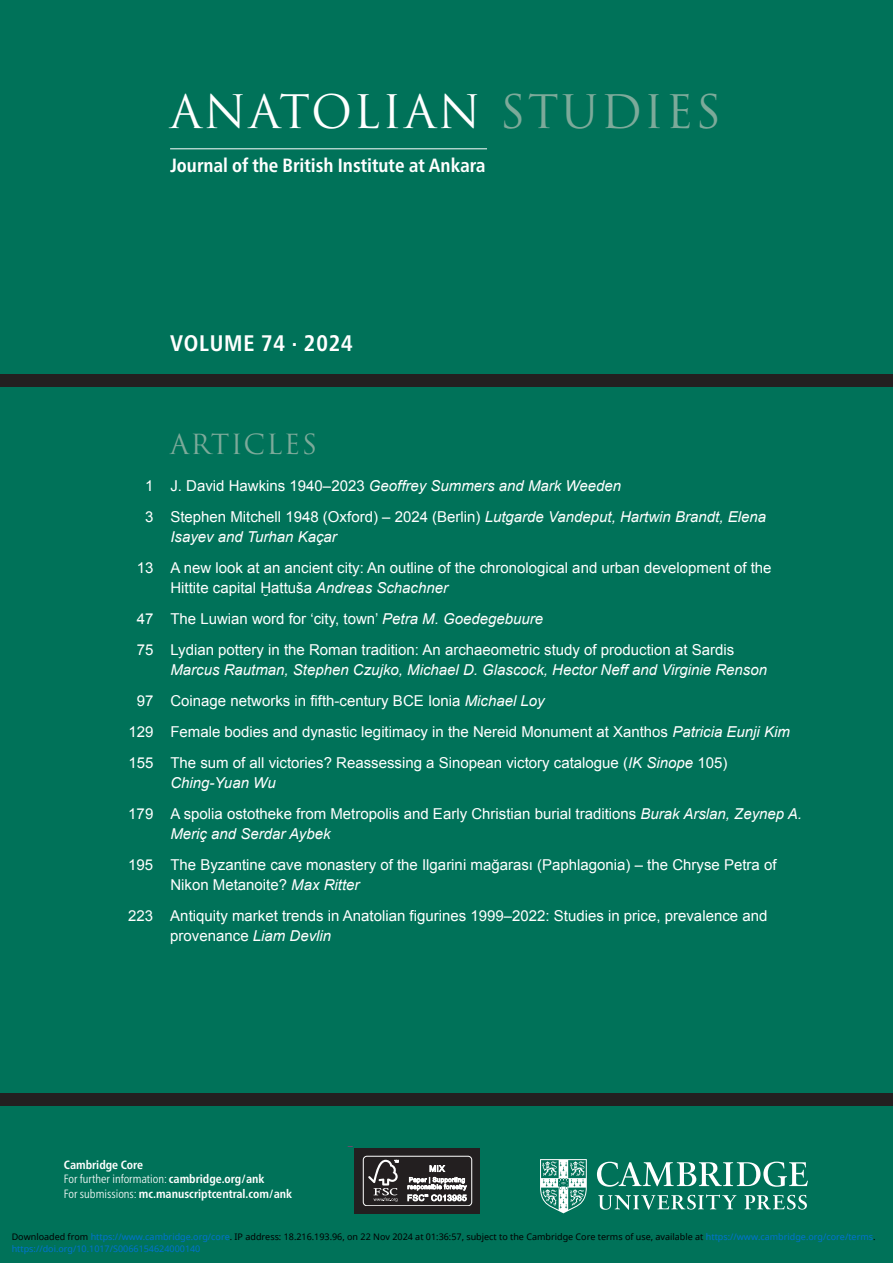
<style>
.page{position:relative;width:893px;height:1263px;background:#007259}
.page>*{position:absolute;margin:0;border:0;box-sizing:border-box;transform-origin:0 0}
.t1{font:45px "Trajan Pro";color:#fff}
.t2{font:27px "Trajan Pro";color:#7daa9a}
.t3{font:700 condensed 22.5px "Frutiger Neue LTW1 G";letter-spacing:.04em;color:#fff}
.t4{font:700 condensed 19.2px "Frutiger Neue LTW1 G";color:#fff}
.t5{font:15px/30.9px "Arial";color:#fff}
.t6{font:italic 15px "Arial";color:#fff}
.t7{font:700 condensed 12px/14.4px "Frutiger Neue LTW1 G";color:#fff}
.t8{font:9px "Noto Sans";color:#000}
.t9{font:9px "Noto Sans";color:#0172cf}
.s1{color:#7daa9a}
.s2{font-style:italic}
.s3{font-weight:300}
.s4{color:#0172cf}
</style>
<div class="page">
<div style="left:0;top:374px;width:893px;height:13px;background:#231f20"></div>
<div style="left:0;top:1093px;width:893px;height:13px;background:#231f20"></div>
<hr style="left:170px;top:148px;width:317px;height:1px;background:#fff">
<div style="left:355px;top:1148px;width:125px;height:65px;background:#231f20"></div>
<div style="left:363px;top:1156px;width:109px;height:50px;border:1px solid #fff;border-radius:4px"></div>
<svg style="left:368px;top:1159px;width:31px;height:43px"></svg>
<svg style="left:407px;top:1165px;width:60px;height:36px"></svg>
<svg style="left:597px;top:1161px;width:211px;height:49px"></svg>
<svg style="left:540px;top:1159px;width:47px;height:54px"></svg>
<h1 class="t1" style="left:170px;top:84px;width:553px">ANATOLIAN <span class="s1">STUDIES</span></h1>
<p class="t4" style="left:170px;top:154px;width:317px">Journal of the British Institute at Ankara</p>
<h3 class="t3" style="left:170px;top:330px;width:184px">VOLUME 74 . 2024</h3>
<h2 class="t2" style="left:170px;top:427px;width:149px">ARTICLES</h2>
<p class="t5" style="left:145px;top:470px;width:622px">1 J. David Hawkins 1940–2023 <span class="s2">Geoffrey Summers and Mark Weeden<br></span>3 Stephen Mitchell 1948 (Oxford) – 2024 (Berlin) <span class="s2">Lutgarde Vandeput, Hartwin Brandt, Elena</span></p>
<p class="t6" style="left:170px;top:527px;width:168px">Isayev and Turhan Kaçar</p>
<p class="t5" style="left:170px;top:557px;width:603px;line-height:20.2px;text-indent:-34px">13 A new look at an ancient city: An outline of the chronological and urban development of the<br>Hittite capital Ḫattuša <span class="s2">Andreas Schachner</span></p>
<p class="t5" style="left:137px;top:603px;width:599px">47 The Luwian word for ‘city, town’ <span class="s2">Petra M. Goedegebuure<br></span>75 Lydian pottery in the Roman tradition: An archaeometric study of production at Sardis</p>
<p class="t6" style="left:170px;top:660px;width:598px">Marcus Rautman, Stephen Czujko, Michael D. Glascock, Hector Neff and Virginie Renson</p>
<p class="t5" style="left:137px;top:685px;width:410px">97 Coinage networks in fifth-century BCE Ionia <span class="s2">Michael Loy</span></p>
<p class="t5" style="left:128px;top:716px;width:663px">129 Female bodies and dynastic legitimacy in the Nereid Monument at Xanthos <span class="s2">Patricia Eunji Kim</span></p>
<p class="t5" style="left:128px;top:747px;width:600px">155 The sum of all victories? Reassessing a Sinopean victory catalogue (<span class="s2">IK Sinope</span> 105)</p>
<p class="t5" style="left:128px;top:767px;width:675px;text-indent:42px"><span class="s2">Ching-Yuan Wu<br></span>179 A spolia ostotheke from Metropolis and Early Christian burial traditions <span class="s2">Burak Arslan, Zeynep A.</span></p>
<p class="t6" style="left:170px;top:824px;width:162px">Meriç and Serdar Aybek</p>
<p class="t5" style="left:170px;top:855px;width:608px;line-height:20.2px;text-indent:-42px">195 The Byzantine cave monastery of the Ilgarini mağarası (Paphlagonia) – the Chryse Petra of<br>Nikon Metanoite? <span class="s2">Max Ritter</span></p>
<p class="t5" style="left:170px;top:906px;width:599px;line-height:20.2px;text-indent:-42px">223 Antiquity market trends in Anatolian figurines 1999–2022: Studies in price, prevalence and provenance <span class="s2">Liam Devlin</span></p>
<p class="t7" style="left:64px;top:1157px;width:230px">Cambridge Core<br><span class="s3">For further information:</span> cambridge.org/ank<br><span class="s3">For submissions:</span> mc.manuscriptcentral.com/ank</p>
<p class="t8" style="left:12px;top:1231px;width:865px">Downloaded from <span class="s4">https://www.cambridge.org/core</span>. IP address: 18.216.193.96, on 22 Nov 2024 at 01:36:57, subject to the Cambridge Core terms of use, available at <span class="s4">https://www.cambridge.org/core/terms</span>.</p>
<p class="t9" style="left:12px;top:1243px;width:190px">https://doi.org/10.1017/S0066154624000140</p>
</div>
